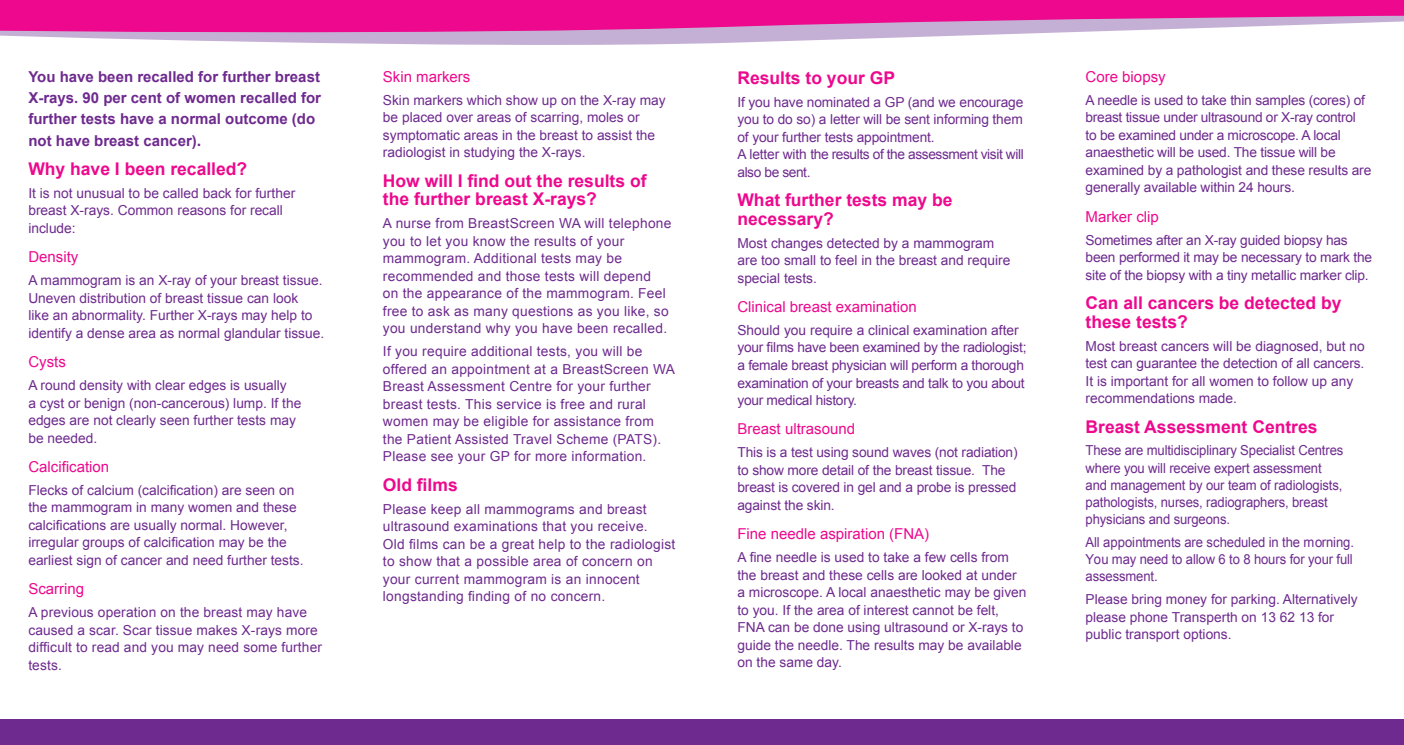
<style>
.page{position:relative;width:1404px;height:745px;background:#fff}
.page>*{position:absolute;margin:0;border:0;box-sizing:border-box;transform-origin:0 0}
.t1{font:700 17.5px/18.8px "Arial";color:#ed088d}
.t2{font:15px "Arial";color:#ed088d}
.t3{font:700 15px/21.2px "Arial";color:#6e2a8e}
.t4{font:13.75px/17.5px "Arial";color:#6e2a8e}
.t5{font:13.75px/17.5px "Arial";letter-spacing:.02em;color:#6e2a8e}
.t6{font:13.75px/17.2px "Arial";color:#6e2a8e;scale:.95 1}
.t7{font:13.75px/17.5px "Arial";letter-spacing:-.02em;color:#6e2a8e}
.s1{font-size:16.25px}
</style>
<div class="page">
<div style="left:0;top:719px;width:1403px;height:25px;background:#6e2a8e"></div>
<svg style="left:18px;top:36px;width:926px;height:9px;fill:#c4b0d4"></svg>
<svg style="left:0;top:0;width:1403px;height:36px;fill:#ed088d"></svg>
<p class="t3" style="left:28px;top:66px;width:294px">You have been recalled for further breast X-rays. 90 per cent of women recalled for further tests have a normal outcome (do not have breast cancer)<span class="s1">.</span></p>
<p class="t1" style="left:28px;top:160px;width:220px">Why have I been recalled?</p>
<p class="t4" style="left:28px;top:184px;width:268px">It is not unusual to be called back for further breast X-rays. Common reasons for recall include:</p>
<p class="t2" style="left:28px;top:247px;width:52px">Density</p>
<p class="t4" style="left:28px;top:271px;width:297px">A mammogram is an X-ray of your breast tissue.<br>Uneven distribution of breast tissue can look<br>like an abnormality. Further X-rays may help to identify a dense area as normal glandular tissue.</p>
<p class="t2" style="left:28px;top:352px;width:39px">Cysts</p>
<p class="t4" style="left:28px;top:376px;width:274px">A round density with clear edges is usually<br>a cyst or benign (non-cancerous) lump. If the edges are not clearly seen further tests may be needed.</p>
<p class="t2" style="left:28px;top:456px;width:82px">Calcification</p>
<p class="t4" style="left:28px;top:481px;width:277px">Flecks of calcium (calcification) are seen on the mammogram in many women and these calcifications are usually normal. However, irregular groups of calcification may be the earliest sign of cancer and need further tests.</p>
<p class="t2" style="left:28px;top:579px;width:57px">Scarring</p>
<p class="t4" style="left:28px;top:603px;width:295px">A previous operation on the breast may have caused a scar. Scar tissue makes X-rays more difficult to read and you may need some further tests.</p>
<p class="t2" style="left:383px;top:67px;width:89px">Skin markers</p>
<p class="t4" style="left:383px;top:91px;width:284px">Skin markers which show up on the X-ray may be placed over areas of scarring, moles or symptomatic areas in the breast to assist the radiologist in studying the X-rays.</p>
<p class="t1" style="left:383px;top:172px;width:265px">How will I find out the results of the further breast X-rays?</p>
<p class="t5" style="left:383px;top:215px;width:290px">A nurse from BreastScreen WA will telephone you to let you know the results of your mammogram. Additional tests may be recommended and those tests will depend<br>on the appearance of the mammogram. Feel free to ask as many questions as you like, so you understand why you have been recalled.</p>
<p class="t5" style="left:383px;top:342px;width:294px">If you require additional tests, you will be offered an appointment at a BreastScreen WA Breast Assessment Centre for your further breast tests. This service is free and rural women may be eligible for assistance from the Patient Assisted Travel Scheme (PATS).<br>Please see your GP for more information.</p>
<p class="t1" style="left:383px;top:475px;width:76px">Old films</p>
<p class="t5" style="left:383px;top:500px;width:294px">Please keep all mammograms and breast ultrasound examinations that you receive.<br>Old films can be a great help to the radiologist to show that a possible area of concern on your current mammogram is an innocent longstanding finding of no concern.</p>
<p class="t1" style="left:737px;top:69px;width:159px">Results to your GP</p>
<p class="t4" style="left:737px;top:93px;width:288px">If you have nominated a GP (and we encourage you to do so) a letter will be sent informing them of your further tests appointment.<br>A letter with the results of the assessment visit will also be sent.</p>
<p class="t1" style="left:737px;top:191px;width:216px">What further tests may be necessary?</p>
<p class="t4" style="left:737px;top:234px;width:274px">Most changes detected by a mammogram are too small to feel in the breast and require special tests.</p>
<p class="t2" style="left:737px;top:297px;width:181px">Clinical breast examination</p>
<p class="t7" style="left:737px;top:321px;width:290px">Should you require a clinical examination after your films have been examined by the radiologist; a female breast physician will perform a thorough examination of your breasts and talk to you about your medical history.</p>
<p class="t2" style="left:737px;top:419px;width:119px">Breast ultrasound</p>
<p class="t4" style="left:737px;top:443px;width:282px">This is a test using sound waves (not radiation) to show more detail of the breast tissue. The breast is covered in gel and a probe is pressed against the skin.</p>
<p class="t2" style="left:737px;top:524px;width:193px">Fine needle aspiration (FNA)</p>
<p class="t4" style="left:737px;top:548px;width:290px">A fine needle is used to take a few cells from the breast and these cells are looked at under a microscope. A local anaesthetic may be given to you. If the area of interest cannot be felt, FNA can be done using ultrasound or X-rays to guide the needle. The results may be available on the same day.</p>
<p class="t2" style="left:1085px;top:67px;width:82px">Core biopsy</p>
<p class="t4" style="left:1085px;top:91px;width:287px">A needle is used to take thin samples (cores) of breast tissue under ultrasound or X-ray control<br>to be examined under a microscope. A local anaesthetic will be used. The tissue will be examined by a pathologist and these results are generally available within 24 hours.</p>
<p class="t2" style="left:1085px;top:206px;width:75px">Marker clip</p>
<p class="t4" style="left:1085px;top:231px;width:288px">Sometimes after an X-ray guided biopsy has been performed it may be necessary to mark the site of the biopsy with a tiny metallic marker clip.</p>
<p class="t1" style="left:1085px;top:294px;width:257px">Can all cancers be detected by these tests?</p>
<p class="t4" style="left:1085px;top:337px;width:280px">Most breast cancers will be diagnosed, but no test can guarantee the detection of all cancers.<br>It is important for all women to follow up any recommendations made.</p>
<p class="t1" style="left:1085px;top:417px;width:233px">Breast Assessment Centres</p>
<p class="t6" style="left:1085px;top:441px;width:273px">These are multidisciplinary Specialist Centres where you will receive expert assessment and management by our team of radiologists, pathologists, nurses, radiographers, breast physicians and surgeons.</p>
<p class="t6" style="left:1085px;top:533px;width:284px;text-align:justify">All appointments are scheduled in the morning.<br>You may need to allow 6 to 8 hours for your full assessment.</p>
<p class="t4" style="left:1085px;top:590px;width:274px">Please bring money for parking. Alternatively please phone Transperth on 13 62 13 for public transport options.</p>
</div>
